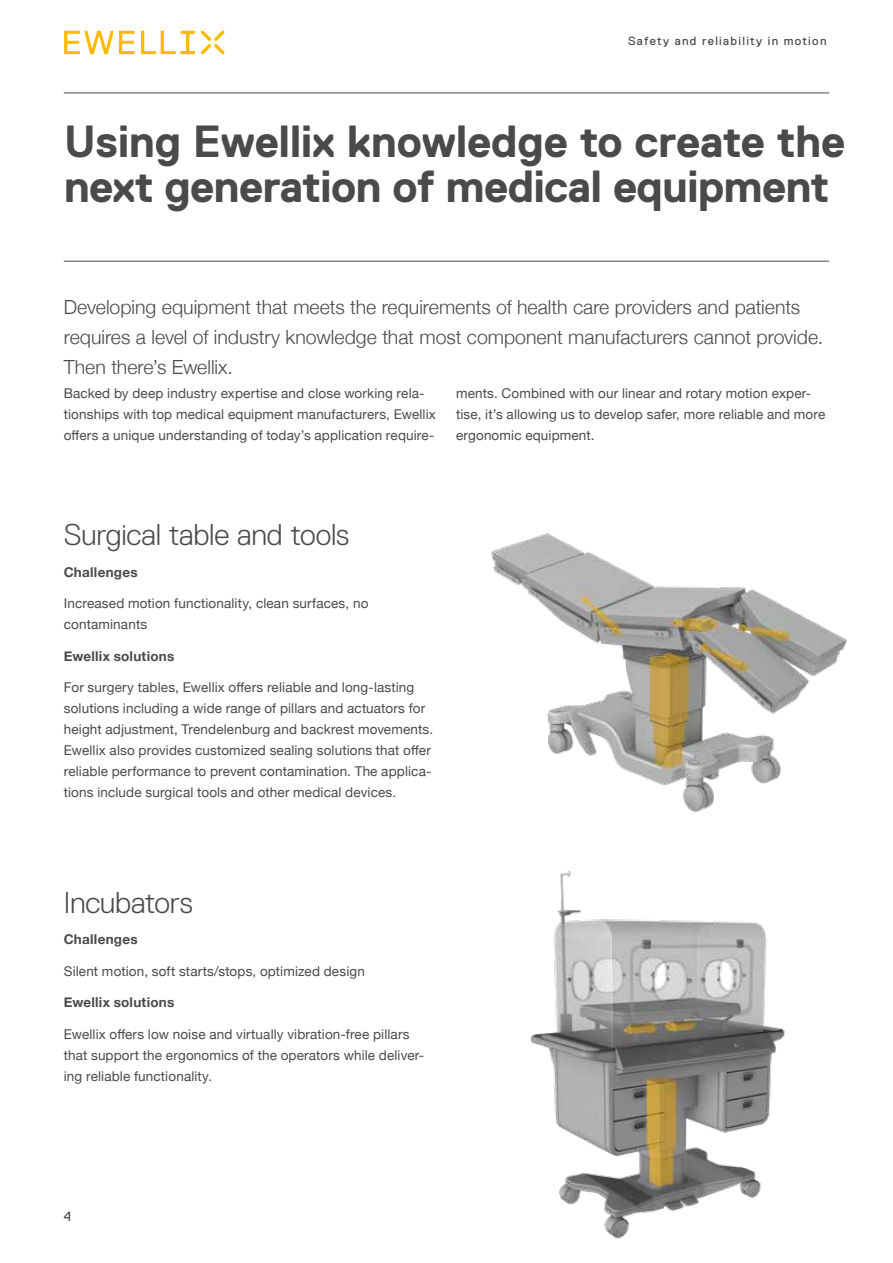
<style>
.page{position:relative;width:893px;height:1263px;background:#fff}
.page>*{position:absolute;margin:0;border:0;box-sizing:border-box;transform-origin:0 0}
.t1{font:700 45px/45px "Replica Std";letter-spacing:-.015em;color:#4a4a49}
.t2{font:300 30px "Replica Std";letter-spacing:-.005em;color:#4a4a49}
.t3{font:300 19.5px/30px "Helvetica Neue";color:#4a4a49}
.t4{font:13.5px/21px "Helvetica Neue";letter-spacing:.01em;color:#4a4a49}
.t5{font:700 13.5px "Helvetica Neue";letter-spacing:.015em;color:#4a4a49}
.t6{font:13.5px "Replica Std";color:#4a4a49}
.t7{font:12px "Replica Std";letter-spacing:.11em;color:#4a4a49}
</style>
<div class="page">
<hr style="left:64px;top:93px;width:765px;height:1px;background:#4a4a49">
<hr style="left:64px;top:261px;width:765px;height:1px;background:#4a4a49">
<svg style="left:64px;top:31px;width:131px;height:23px"></svg>
<svg style="left:201px;top:31px;width:23px;height:23px"></svg>
<img style="left:491px;top:533px;width:356px;height:279px">
<img style="left:530px;top:871px;width:255px;height:368px">
<p class="t7" style="left:628px;top:34px;width:200px">Safety and reliability in motion</p>
<h1 class="t1" style="left:64px;top:119px;width:783px">Using Ewellix knowledge to create the next generation of medical equipment</h1>
<h3 class="t3" style="left:64px;top:291px;width:761px">Developing equipment that meets the requirements of health care providers and patients requires a level of industry knowledge that most component manufacturers cannot provide.<br>Then there’s Ewellix.</h3>
<p class="t4" style="left:64px;top:384px;width:374px">Backed by deep industry expertise and close working rela&shy;tionships with top medical equipment manufacturers, Ewellix offers a unique understanding of today’s application require-</p>
<p class="t4" style="left:456px;top:384px;width:371px">ments. Combined with our linear and rotary motion exper&shy;tise, it’s allowing us to develop safer, more reliable and more ergonomic equipment.</p>
<h2 class="t2" style="left:64px;top:518px;width:287px">Surgical table and tools</h2>
<p class="t5" style="left:64px;top:561px;width:75px">Challenges</p>
<p class="t4" style="left:64px;top:594px;width:306px">Increased motion functionality, clean surfaces, no contaminants</p>
<p class="t5" style="left:64px;top:645px;width:112px">Ewellix solutions</p>
<p class="t4" style="left:64px;top:678px;width:371px">For surgery tables, Ewellix offers reliable and long-lasting solutions including a wide range of pillars and actuators for height adjustment, Trendelenburg and backrest movements.<br>Ewellix also provides customized sealing solutions that offer reliable performance to prevent contamination. The applica&shy;tions include surgical tools and other medical devices.</p>
<h2 class="t2" style="left:64px;top:886px;width:131px">Incubators</h2>
<p class="t5" style="left:64px;top:929px;width:75px">Challenges</p>
<p class="t4" style="left:64px;top:961px;width:303px">Silent motion, soft starts/stops, optimized design</p>
<p class="t5" style="left:64px;top:992px;width:112px">Ewellix solutions</p>
<p class="t4" style="left:64px;top:1024px;width:362px">Ewellix offers low noise and virtually vibration-free pillars that support the ergonomics of the operators while deliver&shy;ing reliable functionality.</p>
<p class="t6" style="left:64px;top:1209px;width:9px">4</p>
</div>
